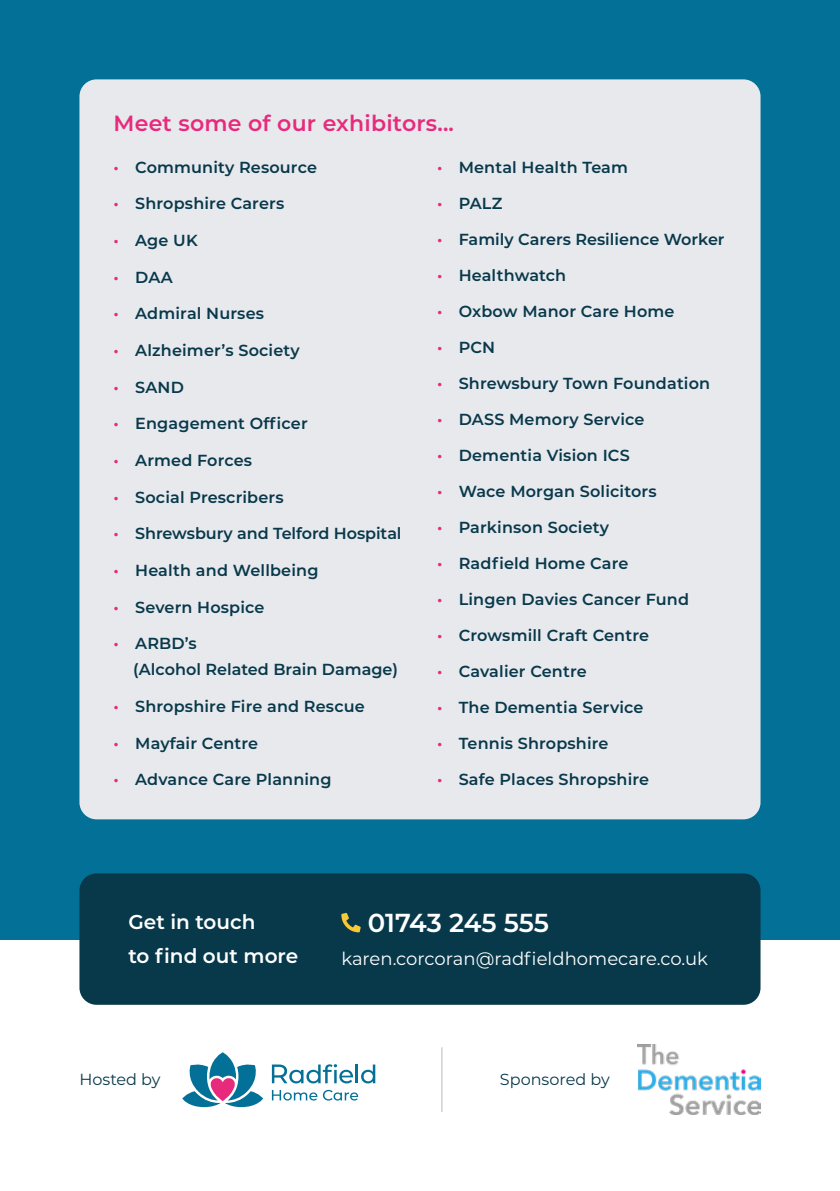
<style>
.page{position:relative;width:840px;height:1191px;background:#fff}
.page>*{position:absolute;margin:0;border:0;box-sizing:border-box;transform-origin:0 0}
.t1{font:600 26px "Montserrat";letter-spacing:-.005em;color:#fff}
.t2{font:600 22px "Montserrat";letter-spacing:.01em;color:#e72a7c}
.t3{font:600 20px/34px "Montserrat";color:#fff}
.t4{font:18px "Montserrat";color:#fff}
.t5{font:600 16px/26px "Montserrat";letter-spacing:.01em;color:#08394b}
.t6{font:16px "Montserrat";color:#08394b}
.s1{color:#e72a7c}
</style>
<div class="page">
<div style="left:0;top:0;width:839px;height:939px;background:#037097"></div>
<div style="left:79px;top:79px;width:681px;height:740px;background:#e8e9ed;border-radius:17px"></div>
<div style="left:79px;top:873px;width:681px;height:131px;background:#08394b;border-radius:17px"></div>
<svg style="left:341px;top:913px;width:19px;height:19px"></svg>
<svg style="left:272px;top:1090px;width:45px;height:10px"></svg>
<svg style="left:323px;top:1089px;width:35px;height:11px"></svg>
<svg style="left:272px;top:1064px;width:81px;height:19px"></svg>
<hr style="left:355px;top:1064px;width:3px;height:19px;background:#037097">
<svg style="left:361px;top:1064px;width:14px;height:19px"></svg>
<svg style="left:182px;top:1052px;width:81px;height:55px"></svg>
<img style="left:637px;top:1044px;width:123px;height:70px">
<hr style="left:441px;top:1047px;width:1px;height:65px;background:#657383">
<h2 class="t2" style="left:113px;top:107px;width:342px">Meet some of our exhibitors...</h2>
<p class="t5" style="left:113px;top:153px;width:205px"><span class="s1">•</span> Community Resource</p>
<p class="t5" style="left:113px;top:190px;width:172px"><span class="s1">•</span> Shropshire Carers</p>
<p class="t5" style="left:113px;top:226px;width:86px"><span class="s1">•</span> Age UK</p>
<p class="t5" style="left:113px;top:263px;width:61px"><span class="s1">•</span> DAA</p>
<p class="t5" style="left:113px;top:300px;width:152px"><span class="s1">•</span> Admiral Nurses</p>
<p class="t5" style="left:113px;top:336px;width:187px"><span class="s1">•</span> Alzheimer’s Society</p>
<p class="t5" style="left:113px;top:373px;width:72px"><span class="s1">•</span> SAND</p>
<p class="t5" style="left:113px;top:410px;width:196px"><span class="s1">•</span> Engagement Officer</p>
<p class="t5" style="left:113px;top:446px;width:140px"><span class="s1">•</span> Armed Forces</p>
<p class="t5" style="left:113px;top:483px;width:171px"><span class="s1">•</span> Social Prescribers</p>
<p class="t5" style="left:113px;top:520px;width:289px"><span class="s1">•</span> Shrewsbury and Telford Hospital</p>
<p class="t5" style="left:113px;top:556px;width:206px"><span class="s1">•</span> Health and Wellbeing</p>
<p class="t5" style="left:113px;top:593px;width:152px"><span class="s1">•</span> Severn Hospice</p>
<p class="t5" style="left:133px;top:630px;width:266px;text-indent:-20px"><span class="s1">•</span> ARBD’s<br>(Alcohol Related Brain Damage)</p>
<p class="t5" style="left:113px;top:692px;width:253px"><span class="s1">•</span> Shropshire Fire and Rescue</p>
<p class="t5" style="left:113px;top:729px;width:146px"><span class="s1">•</span> Mayfair Centre</p>
<p class="t5" style="left:113px;top:766px;width:219px"><span class="s1">•</span> Advance Care Planning</p>
<p class="t5" style="left:437px;top:153px;width:192px"><span class="s1">•</span> Mental Health Team</p>
<p class="t5" style="left:437px;top:189px;width:67px"><span class="s1">•</span> PALZ</p>
<p class="t5" style="left:437px;top:225px;width:289px"><span class="s1">•</span> Family Carers Resilience Worker</p>
<p class="t5" style="left:437px;top:261px;width:131px"><span class="s1">•</span> Healthwatch</p>
<p class="t5" style="left:437px;top:297px;width:239px"><span class="s1">•</span> Oxbow Manor Care Home</p>
<p class="t5" style="left:437px;top:333px;width:60px"><span class="s1">•</span> PCN</p>
<p class="t5" style="left:437px;top:369px;width:274px"><span class="s1">•</span> Shrewsbury Town Foundation</p>
<p class="t5" style="left:437px;top:405px;width:209px"><span class="s1">•</span> DASS Memory Service</p>
<p class="t5" style="left:437px;top:441px;width:194px"><span class="s1">•</span> Dementia Vision ICS</p>
<p class="t5" style="left:437px;top:477px;width:221px"><span class="s1">•</span> Wace Morgan Solicitors</p>
<p class="t5" style="left:437px;top:513px;width:173px"><span class="s1">•</span> Parkinson Society</p>
<p class="t5" style="left:437px;top:549px;width:193px"><span class="s1">•</span> Radfield Home Care</p>
<p class="t5" style="left:437px;top:585px;width:253px"><span class="s1">•</span> Lingen Davies Cancer Fund</p>
<p class="t5" style="left:437px;top:621px;width:213px"><span class="s1">•</span> Crowsmill Craft Centre</p>
<p class="t5" style="left:437px;top:657px;width:151px"><span class="s1">•</span> Cavalier Centre</p>
<p class="t5" style="left:437px;top:693px;width:208px"><span class="s1">•</span> The Dementia Service</p>
<p class="t5" style="left:437px;top:729px;width:173px"><span class="s1">•</span> Tennis Shropshire</p>
<p class="t5" style="left:437px;top:765px;width:213px"><span class="s1">•</span> Safe Places Shropshire</p>
<p class="t3" style="left:128px;top:904px;width:171px">Get in touch<br>to find out more</p>
<h1 class="t1" style="left:367px;top:904px;width:183px">01743 245 555</h1>
<p class="t4" style="left:341px;top:946px;width:368px">karen.corcoran@radfieldhomecare.co.uk</p>
<p class="t6" style="left:79px;top:1068px;width:83px">Hosted by</p>
<p class="t6" style="left:499px;top:1068px;width:111px">Sponsored by</p>
</div>
